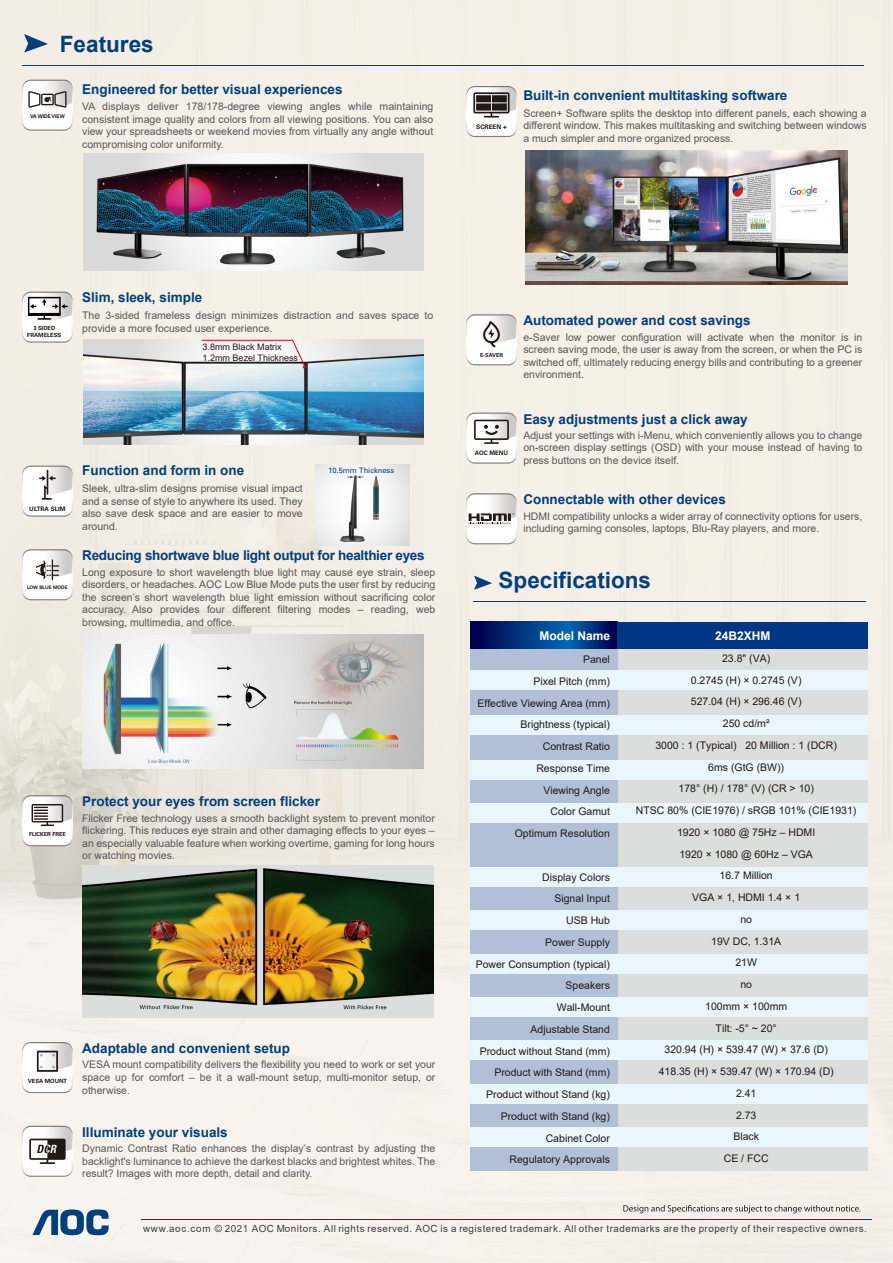
<style>
.page{position:relative;width:893px;height:1263px;background:#f5f0e7}
.page>*{position:absolute;margin:0;border:0;box-sizing:border-box;transform-origin:0 0}
.t1{font:700 22.5px "Arial";color:#003f7e}
.t2{font:700 13.5px "Arial";color:#003f7e}
.t3{font:700 13.5px "Arial";letter-spacing:-.02em;color:#003f7e}
.t4{font:700 12px "Arial";color:#fff}
.t5{font:10.5px/12.6px "Arial";color:#595757;text-align:justify}
.t6{font:10.5px/21.8px "Arial";color:#221815;text-align:right}
.t7{font:9.9px "Arial";letter-spacing:.05em;color:#221815}
.t8{font:9px/10.5px "Arial";color:#221815}
.t9{font:7.5px "Univers";color:#003f7e}
.t10{font:700 6.3px "Univers LT Std";color:#221815}
.t11{font:700 6.15px "Univers LT Std";color:#221815}
.t12{font:700 6px "Univers LT Std";color:#221815}
.t13{font:700 5.7px/6.8px "Univers LT Std";color:#221815;text-align:center}
.t14{font:700 5.55px "Univers LT Std";color:#221815}
.t15{font:700 5.4px "Univers LT Std";color:#221815}
.t16{font:700 5.1px "Univers LT Std";color:#221815}
.t17{font:700 4.8px "Univers LT Std";color:#221815}
</style>
<div class="page">
<hr style="left:473px;top:601px;width:393px;height:1px;background:#003f7e">
<hr style="left:22px;top:65px;width:842px;height:1px;background:#003f7e">
<hr style="left:141px;top:1219px;width:731px;height:1px;background:#003f7e">
<svg style="left:24px;top:34px;width:24px;height:19px"></svg>
<svg style="left:474px;top:576px;width:18px;height:14px"></svg>
<svg style="left:623px;top:1205px;width:237px;height:8px;background:#c7c1ba"></svg>
<svg style="left:22px;top:795px;width:51px;height:51px"></svg>
<svg style="left:22px;top:549px;width:51px;height:51px"></svg>
<svg style="left:32px;top:1209px;width:77px;height:26px;background:#6b8dae"></svg>
<svg style="left:466px;top:86px;width:51px;height:51px"></svg>
<svg style="left:466px;top:314px;width:51px;height:51px"></svg>
<svg style="left:466px;top:413px;width:51px;height:51px"></svg>
<svg style="left:466px;top:493px;width:51px;height:51px"></svg>
<svg style="left:22px;top:1126px;width:51px;height:51px"></svg>
<img style="left:525px;top:150px;width:322px;height:134px">
<svg style="left:22px;top:1042px;width:51px;height:51px"></svg>
<svg style="left:83px;top:153px;width:340px;height:118px"></svg>
<img style="left:82px;top:855px;width:351px;height:182px">
<img style="left:82px;top:635px;width:341px;height:134px">
<img style="left:86px;top:161px;width:321px;height:104px">
<div style="left:618px;top:622px;width:249px;height:549px;background:#dcdddd"></div>
<div style="left:470px;top:622px;width:148px;height:549px;background:#b1c0d6"></div>
<svg style="left:470px;top:622px;width:148px;height:27px;background:#00317d"></svg>
<div style="left:618px;top:622px;width:250px;height:27px;background:#003686"></div>
<div style="left:470px;top:670px;width:397px;height:19px;background:#eaf6fd"></div>
<div style="left:470px;top:715px;width:397px;height:20px;background:#eaf6fd"></div>
<div style="left:470px;top:760px;width:397px;height:19px;background:#eaf6fd"></div>
<div style="left:470px;top:803px;width:397px;height:20px;background:#eaf6fd"></div>
<div style="left:470px;top:867px;width:397px;height:19px;background:#eaf6fd"></div>
<div style="left:470px;top:910px;width:397px;height:20px;background:#eaf6fd"></div>
<div style="left:470px;top:954px;width:397px;height:19px;background:#eaf6fd"></div>
<div style="left:470px;top:997px;width:397px;height:20px;background:#eaf6fd"></div>
<div style="left:470px;top:1040px;width:397px;height:20px;background:#eaf6fd"></div>
<div style="left:470px;top:1084px;width:397px;height:20px;background:#eaf6fd"></div>
<div style="left:470px;top:1127px;width:397px;height:20px;background:#eaf6fd"></div>
<svg style="left:22px;top:292px;width:51px;height:51px"></svg>
<svg style="left:22px;top:466px;width:51px;height:51px"></svg>
<svg style="left:83px;top:339px;width:340px;height:11px;background:#e1dfe0"></svg>
<svg style="left:315px;top:464px;width:95px;height:82px"></svg>
<img style="left:83px;top:350px;width:340px;height:95px">
<svg style="left:202px;top:340px;width:104px;height:28px"></svg>
<img style="left:332px;top:475px;width:42px;height:69px">
<svg style="left:347px;top:476px;width:17px;height:2px"></svg>
<img style="left:374px;top:477px;width:5px;height:43px">
<svg style="left:22px;top:80px;width:51px;height:51px"></svg>
<h1 class="t1" style="left:60px;top:28px;width:95px">Features</h1>
<p class="t16" style="left:30px;top:113px;width:36px">VA WIDE VIEW</p>
<p class="t2" style="left:82px;top:79px;width:262px">Engineered for better visual experiences</p>
<p class="t5" style="left:82px;top:100px;width:353px">VA displays deliver 178/178-degree viewing angles while maintaining consistent image quality and colors from all viewing positions. You can also view your spreadsheets or weekend movies from virtually any angle without compromising color uniformity.</p>
<p class="t10" style="left:476px;top:123px;width:32px">SCREEN +</p>
<p class="t2" style="left:523px;top:86px;width:266px">Built-in convenient multitasking software</p>
<p class="t5" style="left:523px;top:107px;width:345px">Screen+ Software splits the desktop into different panels, each showing a different window. This makes multitasking and switching between windows a much simpler and more organized process.</p>
<p class="t13" style="left:27px;top:324px;width:36px">3 SIDED<br>FRAMELESS</p>
<p class="t2" style="left:82px;top:288px;width:122px">Slim, sleek, simple</p>
<p class="t5" style="left:82px;top:309px;width:353px">The 3-sided frameless design minimizes distraction and saves space to provide a more focused user experience.</p>
<p class="t8" style="left:203px;top:342px;width:97px">3.8mm Black Matrix<br>1.2mm Bezel Thickness</p>
<p class="t11" style="left:29px;top:505px;width:38px">ULTRA SLIM</p>
<p class="t17" style="left:27px;top:584px;width:42px">LOW BLUE MODE</p>
<p class="t2" style="left:82px;top:461px;width:164px">Function and form in one</p>
<p class="t5" style="left:82px;top:482px;width:222px">Sleek, ultra-slim designs promise visual impact and a sense of style to anywhere its used. They also save desk space and are easier to move around.</p>
<p class="t9" style="left:328px;top:466px;width:67px">10.5mm Thickness</p>
<p class="t3" style="left:82px;top:546px;width:344px">Reducing shortwave blue light output for healthier eyes</p>
<p class="t5" style="left:82px;top:565px;width:355px">Long exposure to short wavelength blue light may cause eye strain, sleep disorders, or headaches. AOC Low Blue Mode puts the user first by reducing the screen’s short wavelength blue light emission without sacrificing color accuracy. Also provides four different filtering modes – reading, web browsing, multimedia, and office.</p>
<p class="t14" style="left:29px;top:831px;width:38px">FLICKER FREE</p>
<p class="t2" style="left:82px;top:792px;width:239px">Protect your eyes from screen flicker</p>
<p class="t5" style="left:82px;top:811px;width:354px">Flicker Free technology uses a smooth backlight system to prevent monitor flickering. This reduces eye strain and other damaging effects to your eyes – an especially valuable feature when working overtime, gaming for long hours or watching movies.</p>
<p class="t13" style="left:28px;top:1078px;width:41px">VESA MOUNT</p>
<p class="t2" style="left:82px;top:1039px;width:209px">Adaptable and convenient setup</p>
<p class="t5" style="left:82px;top:1058px;width:355px">VESA mount compatibility delivers the flexibility you need to work or set your space up for comfort – be it a wall-mount setup, multi-monitor setup, or otherwise.</p>
<p class="t2" style="left:82px;top:1122px;width:147px">Illuminate your visuals</p>
<p class="t5" style="left:82px;top:1142px;width:355px">Dynamic Contrast Ratio enhances the display’s contrast by adjusting the backlight's luminance to achieve the darkest blacks and brightest whites. The result? Images with more depth, detail and clarity.</p>
<p class="t15" style="left:480px;top:352px;width:24px">E-SAVER</p>
<p class="t12" style="left:475px;top:449px;width:35px">AOC MENU</p>
<p class="t2" style="left:523px;top:311px;width:229px">Automated power and cost savings</p>
<p class="t5" style="left:523px;top:331px;width:341px">e-Saver low power configuration will activate when the monitor is in screen saving mode, the user is away from the screen, or when the PC is switched off, ultimately reducing energy bills and contributing to a greener environment.</p>
<p class="t2" style="left:523px;top:409px;width:226px">Easy adjustments just a click away</p>
<p class="t5" style="left:523px;top:429px;width:341px">Adjust your settings with i-Menu, which conveniently allows you to change on-screen display settings (OSD) with your mouse instead of having to press buttons on the device itself.</p>
<p class="t2" style="left:523px;top:490px;width:204px">Connectable with other devices</p>
<p class="t5" style="left:523px;top:509px;width:341px">HDMI compatibility unlocks a wider array of connectivity options for users, including gaming consoles, laptops, Blu-Ray players, and more.</p>
<h1 class="t1" style="left:499px;top:564px;width:154px">Specifications</h1>
<p class="t4" style="left:539px;top:627px;width:72px">Model Name</p>
<p class="t4" style="left:715px;top:627px;width:57px">24B2XHM</p>
<p class="t6" style="left:477px;top:648px;width:134px">Panel<br>Pixel Pitch (mm)<br>Effective Viewing Area (mm)<br>Brightness (typical)<br>Contrast Ratio<br>Response Time<br>Viewing Angle<br>Color Gamut<br>Optimum Resolution</p>
<p class="t6" style="left:476px;top:866px;width:136px">Display Colors<br>Signal Input<br>USB Hub<br>Power Supply<br>Power Consumption (typical)<br>Speakers<br>Wall-Mount<br>Adjustable Stand<br>Product without Stand (mm)<br>Product with Stand (mm)<br>Product without Stand (kg)<br>Product with Stand (kg)<br>Cabinet Color<br>Regulatory Approvals</p>
<p class="t6" style="left:636px;top:647px;width:222px;text-align:center">23.8" (VA)<br>0.2745 (H) × 0.2745 (V)<br>527.04 (H) × 296.46 (V)<br>250 cd/m²<br>3000 : 1 (Typical) 20 Million : 1 (DCR)<br>6ms (GtG (BW))<br>178° (H) / 178° (V) (CR &gt; 10)<br>NTSC 80% (CIE1976) / sRGB 101% (CIE1931)<br>1920 × 1080 @ 75Hz – HDMI<br>1920 × 1080 @ 60Hz – VGA<br>16.7 Million<br>VGA × 1, HDMI 1.4 × 1<br>no<br>19V DC, 1.31A<br>21W<br>no<br>100mm × 100mm<br>Tilt: -5° ~ 20°<br>320.94 (H) × 539.47 (W) × 37.6 (D)<br>418.35 (H) × 539.47 (W) × 170.94 (D)<br>2.41<br>2.73<br>Black<br>CE / FCC</p>
<p class="t7" style="left:143px;top:1222px;width:725px">www.aoc.com © 2021 AOC Monitors. All rights reserved. AOC is a registered trademark. All other trademarks are the property of their respective owners.</p>
</div>
